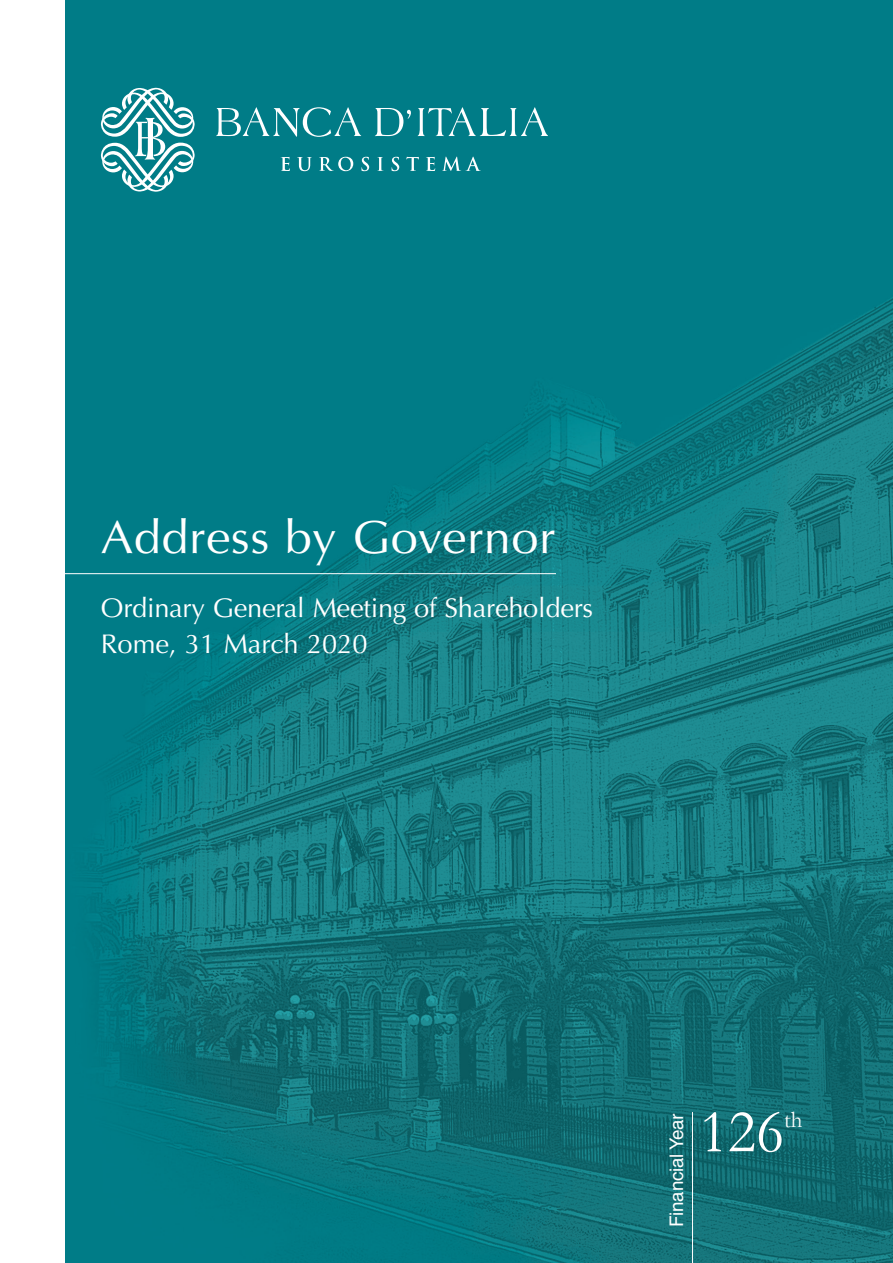
<style>
.page{position:relative;width:893px;height:1263px;background:#fff}
.page>*{position:absolute;margin:0;border:0;box-sizing:border-box;transform-origin:0 0}
.t1{font:61.8px "Garamond";color:#fff}
.t2{font:46.5px "Optima LT Std";letter-spacing:.01em;color:#fff;scale:1.05 1}
.t3{font:27px/35.5px "Optima LT Std";letter-spacing:-.01em;color:#fff}
.t4{font:23.4px "Garamond";color:#fff}
.t5{font:18.75px "Helvetica LT Std";letter-spacing:-.01em;color:#fff}
</style>
<div class="page">
<img style="left:66px;top:0;width:827px;height:1263px">
<hr style="left:0;top:573px;width:556px;height:1px;background:#fff">
<svg style="left:101px;top:88px;width:94px;height:103px"></svg>
<hr style="left:148px;top:120px;width:4px;height:37px;background:#fff">
<svg style="left:216px;top:107px;width:145px;height:30px;background:#32959e"></svg>
<svg style="left:375px;top:108px;width:36px;height:28px"></svg>
<svg style="left:418px;top:107px;width:130px;height:29px;background:#33969e"></svg>
<svg style="left:281px;top:157px;width:9px;height:14px"></svg>
<svg style="left:297px;top:157px;width:15px;height:14px"></svg>
<svg style="left:319px;top:157px;width:34px;height:14px"></svg>
<svg style="left:361px;top:157px;width:8px;height:14px"></svg>
<svg style="left:377px;top:157px;width:6px;height:14px"></svg>
<svg style="left:392px;top:157px;width:7px;height:14px"></svg>
<svg style="left:406px;top:157px;width:13px;height:14px"></svg>
<svg style="left:426px;top:157px;width:9px;height:14px"></svg>
<svg style="left:442px;top:157px;width:39px;height:14px"></svg>
<hr style="left:692px;top:1112px;width:1px;height:151px;background:#fff">
<h2 class="t2" style="left:101px;top:510px;width:434px">Address by Governor</h2>
<p class="t3" style="left:101px;top:591px;width:494px">Ordinary General Meeting of Shareholders<br>Rome, 31 March 2020</p>
<p class="t5" style="left:666px;top:1227px;width:115px;rotate:-90deg">Financial Year</p>
<h1 class="t1" style="left:700px;top:1090px;width:86px">126</h1>
<p class="t4" style="left:784px;top:1104px;width:20px">th</p>
</div>
